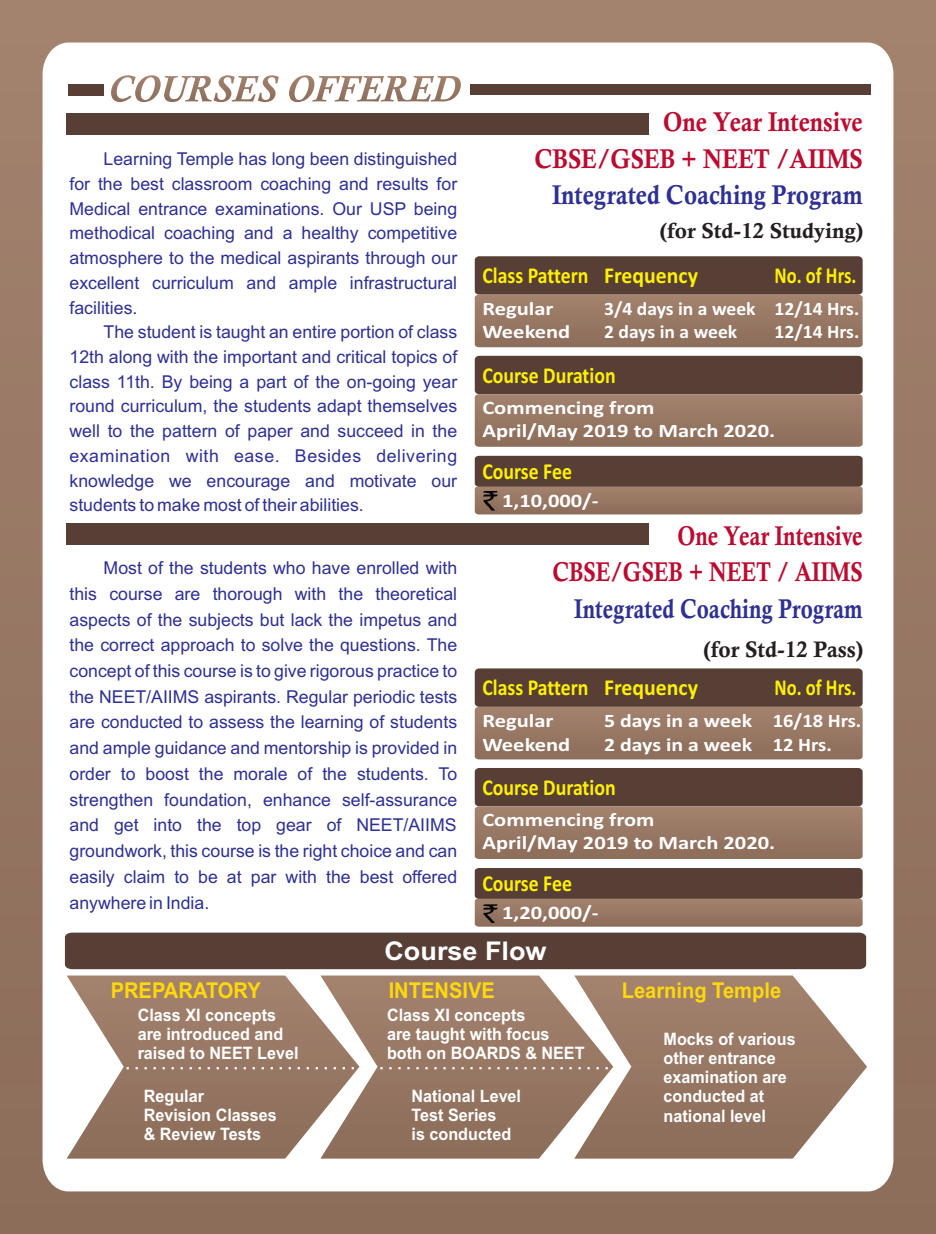
<style>
.page{position:relative;width:936px;height:1234px;background:#fff}
.page>*{position:absolute;margin:0;border:0;box-sizing:border-box;transform-origin:0 0}
.t1{font:700 27.3px/36.5px "Calisto";color:#ba0c30;text-align:right;scale:.87 1}
.t2{font:700 27.3px/36.5px "Calisto";color:#ba0c30;text-align:right;scale:.81 1}
.t3{font:700 27.3px "Calisto";color:#2e3092;scale:.87 1}
.t4{font:700 27.3px "Calisto";color:#2e3092;scale:.81 1}
.t5{font:700 25.8px "Arial";color:#fff;scale:1.05 1}
.t6{font:700 22.95px "Calibri";color:#fff101;scale:.86 1}
.t7{font:700 22.8px "Calibri";color:#fff101;scale:.87 1}
.t8{font:700 22.8px "Calibri";color:#fff101;scale:.81 1}
.t9{font:700 22.5px "Calisto";color:#231f20}
.t10{font:700 21.75px "Arial";color:#ffd80a;scale:.92 1}
.t11{font:700 21.6px "Calisto";color:#231f20}
.t12{font:700 19.05px/23.2px "Calibri";color:#fff;scale:1.18 1}
.t13{font:700 19.05px/23.2px "Calibri";color:#fff}
.t14{font:700 19.05px/23.2px "Calibri";color:#fff;scale:1.15 1}
.t15{font:700 19.05px/23.2px "Calibri";color:#fff;scale:1.08 1}
.t16{font:17.7px/24.8px "Arial";color:#2e3092;text-align:justify}
.t17{font:700 17.1px/19.2px "Arial";color:#fff;scale:.94 1}
</style>
<div class="page">
<div style="left:0;top:0;width:935px;height:1233px;background:#987864"></div>
<div style="left:43px;top:43px;width:850px;height:1148px;background:#fff"></div>
<svg style="left:110px;top:75px;width:352px;height:27px"></svg>
<div style="left:470px;top:85px;width:401px;height:10px;background:#573f35"></div>
<div style="left:68px;top:85px;width:36px;height:11px;background:#573f35"></div>
<div style="left:66px;top:114px;width:582px;height:21px;background:#573f35"></div>
<div style="left:65px;top:932px;width:801px;height:36px;background:#573f35"></div>
<svg style="left:67px;top:975px;width:253px;height:183px"></svg>
<svg style="left:126px;top:1066px;width:194px;height:3px"></svg>
<svg style="left:320px;top:975px;width:254px;height:183px"></svg>
<svg style="left:380px;top:1066px;width:194px;height:3px"></svg>
<svg style="left:574px;top:975px;width:293px;height:183px"></svg>
<div style="left:66px;top:523px;width:582px;height:22px;background:#573f35"></div>
<div style="left:474px;top:668px;width:388px;height:38px;background:#573f35;border-radius:4px"></div>
<svg style="left:474px;top:706px;width:388px;height:53px"></svg>
<div style="left:474px;top:767px;width:388px;height:39px;background:#573f35;border-radius:4px"></div>
<svg style="left:474px;top:806px;width:388px;height:52px"></svg>
<svg style="left:474px;top:867px;width:388px;height:59px"></svg>
<img style="left:484px;top:903px;width:13px;height:19px">
<div style="left:474px;top:256px;width:388px;height:38px;background:#573f35;border-radius:4px"></div>
<svg style="left:474px;top:294px;width:388px;height:53px"></svg>
<div style="left:474px;top:356px;width:388px;height:38px;background:#573f35;border-radius:4px"></div>
<svg style="left:474px;top:394px;width:388px;height:52px"></svg>
<svg style="left:474px;top:455px;width:388px;height:59px"></svg>
<img style="left:484px;top:492px;width:13px;height:18px">
<p class="t16" style="left:70px;top:148px;width:389px;text-indent:34px">Learning Temple has long been distinguished for the best classroom coaching and results for Medical entrance examinations. Our USP being methodical coaching and a healthy competitive atmosphere to the medical aspirants through our excellent curriculum and ample infrastructural facilities.</p>
<p class="t16" style="left:69px;top:321px;width:389px;text-indent:34px">The student is taught an entire portion of class 12th along with the important and critical topics of class 11th. By being a part of the on-going year round curriculum, the students adapt themselves well to the pattern of paper and succeed in the examination with ease. Besides delivering knowledge we encourage and motivate our students to make most of their abilities.</p>
<p class="t16" style="left:70px;top:556px;width:389px;line-height:25.7px;text-indent:34px">Most of the students who have enrolled with this course are thorough with the theoretical aspects of the subjects but lack the impetus and the correct approach to solve the questions. The concept of this course is to give rigorous practice to the NEET/AIIMS aspirants. Regular periodic tests are conducted to assess the learning of students and ample guidance and mentorship is provided in order to boost the morale of the students. To strengthen foundation, enhance self-assurance and get into the top gear of NEET/AIIMS groundwork, this course is the right choice and can easily claim to be at par with the best offered anywhere in India.</p>
<h1 class="t1" style="left:534px;top:106px;width:379px">One Year Intensive<br>CBSE/GSEB + NEET /AIIMS</h1>
<h1 class="t3" style="left:552px;top:184px;width:358px">Integrated Coaching Program</h1>
<p class="t11" style="left:659px;top:223px;width:205px">(for Std-12 Studying)</p>
<p class="t7" style="left:482px;top:266px;width:249px">Class Pattern Frequency</p>
<p class="t8" style="left:774px;top:266px;width:102px">No. of Hrs.</p>
<p class="t12" style="left:482px;top:299px;width:76px">Regular<br>Weekend</p>
<p class="t13" style="left:604px;top:299px;width:153px">3/4 days in a week<br>2 days in a week</p>
<p class="t13" style="left:774px;top:299px;width:86px">12/14 Hrs.<br>12/14 Hrs.</p>
<p class="t7" style="left:482px;top:365px;width:155px">Course Duration</p>
<p class="t12" style="left:482px;top:397px;width:250px">Commencing from<br>April/May 2019 to March 2020.</p>
<p class="t6" style="left:482px;top:461px;width:106px">Course Fee</p>
<p class="t12" style="left:502px;top:490px;width:83px">1,10,000/-</p>
<h1 class="t2" style="left:552px;top:519px;width:384px">One Year Intensive<br>CBSE/GSEB + NEET / AIIMS</h1>
<h1 class="t4" style="left:574px;top:598px;width:357px">Integrated Coaching Program</h1>
<p class="t9" style="left:703px;top:640px;width:161px">(for Std-12 Pass)</p>
<p class="t7" style="left:482px;top:678px;width:249px">Class Pattern Frequency</p>
<p class="t8" style="left:774px;top:678px;width:102px">No. of Hrs.</p>
<p class="t12" style="left:482px;top:710px;width:76px">Regular<br>Weekend</p>
<p class="t14" style="left:604px;top:710px;width:130px">5 days in a week<br>2 days in a week</p>
<p class="t15" style="left:772px;top:710px;width:84px">16/18 Hrs.<br>12 Hrs.</p>
<p class="t7" style="left:482px;top:777px;width:155px">Course Duration</p>
<p class="t12" style="left:482px;top:809px;width:250px">Commencing from<br>April/May 2019 to March 2020.</p>
<p class="t6" style="left:482px;top:873px;width:106px">Course Fee</p>
<p class="t12" style="left:502px;top:902px;width:83px">1,20,000/-</p>
<p class="t10" style="left:111px;top:982px;width:165px">PREPARATORY</p>
<p class="t17" style="left:138px;top:1006px;width:173px">Class XI concepts are introduced and raised to NEET Level</p>
<p class="t17" style="left:144px;top:1087px;width:143px">Regular<br>Revision Classes &amp; Review Tests</p>
<h2 class="t5" style="left:384px;top:941px;width:156px">Course Flow</h2>
<p class="t10" style="left:388px;top:982px;width:117px">INTENSIVE</p>
<p class="t17" style="left:387px;top:1006px;width:212px">Class XI concepts<br>are taught with focus both on BOARDS &amp; NEET</p>
<p class="t17" style="left:411px;top:1087px;width:118px">National Level<br>Test Series<br>is conducted</p>
<p class="t10" style="left:621px;top:982px;width:175px">Learning Temple</p>
<p class="t17" style="left:663px;top:1030px;width:142px">Mocks of various other entrance examination are conducted at national level</p>
</div>
